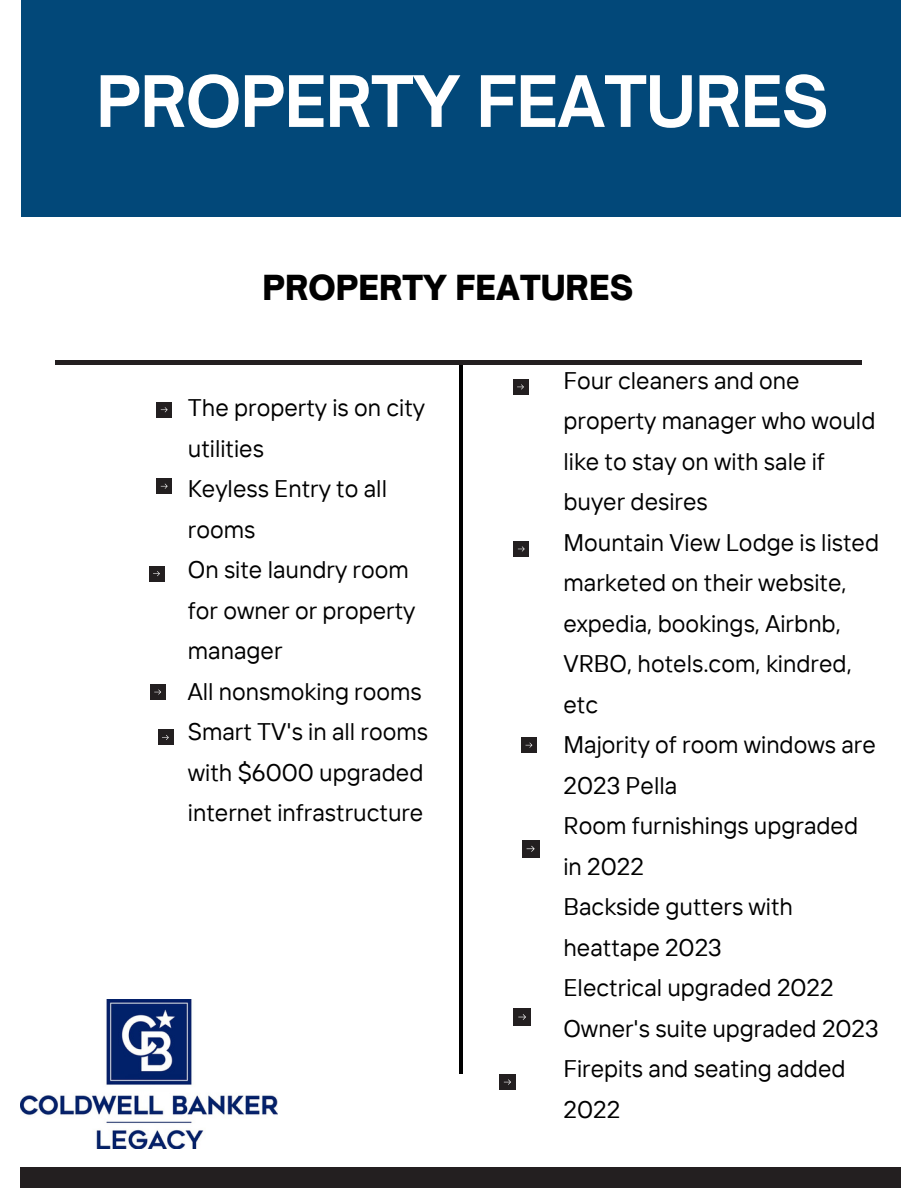
<style>
.page{position:relative;width:918px;height:1188px;background:#fff}
.page>*{position:absolute;margin:0;border:0;box-sizing:border-box;transform-origin:0 0}
.t1{font:700 67.8px "Open Sauce One";letter-spacing:-.015em;color:#fff}
.t2{font:900 33px "Open Sauce One";color:#000}
.t3{font:24px/40.5px "TT Interphases";color:#000}
</style>
<div class="page">
<div style="left:21px;top:1167px;width:880px;height:21px;background:#231f20"></div>
<div style="left:21px;top:0;width:880px;height:217px;background:#024879"></div>
<img style="left:20px;top:1000px;width:258px;height:148px">
<hr style="left:459px;top:362px;width:4px;height:712px;background:#000">
<hr style="left:56px;top:361px;width:806px;height:4px;background:#231f20">
<div style="left:513px;top:379px;width:15px;height:16px;background:#231f20"></div>
<svg style="left:517px;top:384px;width:7px;height:6px"></svg>
<div style="left:500px;top:1074px;width:15px;height:16px;background:#231f20"></div>
<svg style="left:504px;top:1079px;width:7px;height:6px"></svg>
<div style="left:521px;top:737px;width:16px;height:16px;background:#231f20"></div>
<svg style="left:526px;top:743px;width:6px;height:5px"></svg>
<div style="left:514px;top:541px;width:15px;height:16px;background:#231f20"></div>
<svg style="left:518px;top:546px;width:7px;height:6px"></svg>
<div style="left:157px;top:479px;width:15px;height:15px;background:#231f20"></div>
<svg style="left:161px;top:484px;width:7px;height:5px"></svg>
<div style="left:149px;top:566px;width:15px;height:15px;background:#231f20"></div>
<svg style="left:153px;top:571px;width:7px;height:5px"></svg>
<div style="left:157px;top:402px;width:15px;height:15px;background:#231f20"></div>
<svg style="left:161px;top:407px;width:7px;height:5px"></svg>
<div style="left:158px;top:730px;width:15px;height:15px;background:#231f20"></div>
<svg style="left:162px;top:735px;width:7px;height:5px"></svg>
<div style="left:150px;top:684px;width:16px;height:16px;background:#231f20"></div>
<svg style="left:154px;top:689px;width:7px;height:6px"></svg>
<div style="left:522px;top:840px;width:18px;height:18px;background:#231f20"></div>
<svg style="left:527px;top:846px;width:8px;height:6px"></svg>
<div style="left:514px;top:1008px;width:17px;height:17px;background:#231f20"></div>
<svg style="left:518px;top:1014px;width:8px;height:6px"></svg>
<h2 class="t1" style="left:96px;top:59px;width:734px">PROPERTY FEATURES</h2>
<p class="t2" style="left:263px;top:267px;width:372px">PROPERTY FEATURES</p>
<p class="t3" style="left:188px;top:387px;width:239px">The property is on city utilities</p>
<p class="t3" style="left:188px;top:468px;width:201px">Keyless Entry to all rooms</p>
<p class="t3" style="left:188px;top:549px;width:229px">On site laundry room for owner or property manager</p>
<p class="t3" style="left:188px;top:671px;width:235px">All nonsmoking rooms</p>
<p class="t3" style="left:188px;top:711px;width:242px">Smart TV's in all rooms with $6000 upgraded internet infrastructure</p>
<p class="t3" style="left:563px;top:360px;width:314px">Four cleaners and one property manager who would like to stay on with sale if buyer desires</p>
<p class="t3" style="left:563px;top:522px;width:317px">Mountain View Lodge is listed marketed on their website, expedia, bookings, Airbnb,<br>VRBO, hotels.com, kindred, etc</p>
<p class="t3" style="left:563px;top:724px;width:314px">Majority of room windows are<br>2023 Pella</p>
<p class="t3" style="left:563px;top:805px;width:296px">Room furnishings upgraded in 2022</p>
<p class="t3" style="left:563px;top:886px;width:231px">Backside gutters with heattape 2023</p>
<p class="t3" style="left:563px;top:967px;width:272px">Electrical upgraded 2022</p>
<p class="t3" style="left:563px;top:1008px;width:317px">Owner's suite upgraded 2023</p>
<p class="t3" style="left:563px;top:1048px;width:284px">Firepits and seating added<br>2022</p>
</div>
